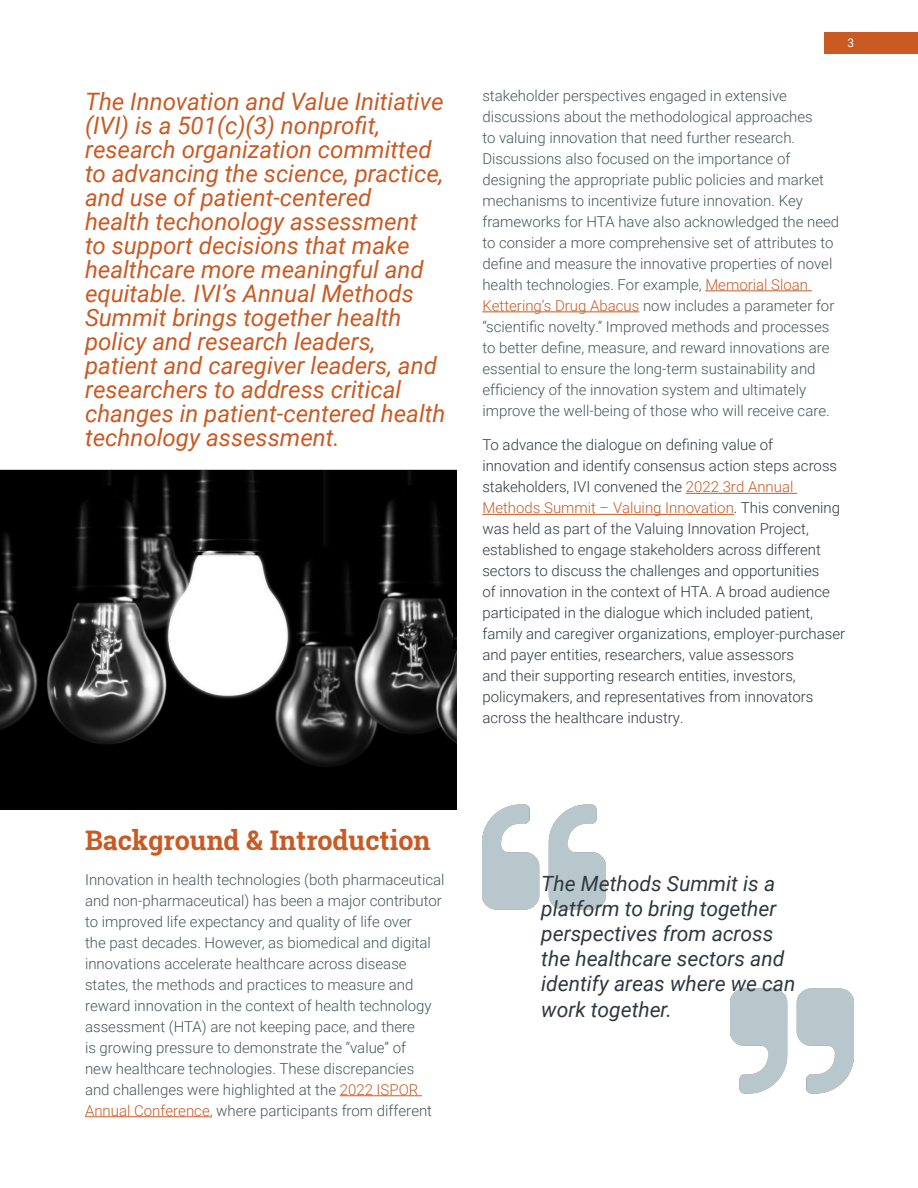
<style>
.page{position:relative;width:918px;height:1188px;background:#fff}
.page>*{position:absolute;margin:0;border:0;box-sizing:border-box;transform-origin:0 0}
.t1{font:700 27px "Roboto Slab";color:#c95a23}
.t2{font:italic 24px/24px "Roboto";color:#c95a23}
.t3{font:italic 21px/25.2px "Roboto";color:#303840}
.t4{font:300 15px/21px "Roboto";color:#475559}
.t5{font:300 15px/21px "Roboto";color:#303840}
.t6{font:12px "Roboto";color:#fff}
.s1{color:#c95a23}
</style>
<div class="page">
<img style="left:0;top:470px;width:457px;height:339px">
<hr style="left:705px;top:290px;width:107px;height:1px;background:#c95a23">
<hr style="left:482px;top:311px;width:157px;height:1px;background:#c95a23">
<hr style="left:686px;top:493px;width:111px;height:1px;background:#c95a23">
<hr style="left:482px;top:514px;width:252px;height:1px;background:#c95a23">
<hr style="left:340px;top:1095px;width:82px;height:1px;background:#c95a23">
<hr style="left:85px;top:1116px;width:125px;height:1px;background:#c95a23">
<img style="left:482px;top:804px;width:123px;height:106px">
<img style="left:730px;top:988px;width:123px;height:106px">
<div style="left:824px;top:32px;width:94px;height:21px;background:#c95a23"></div>
<p class="t2" style="left:85px;top:89px;width:362px">The Innovation and Value Initiative (IVI) is a 501(c)(3) nonprofit, research organization committed to advancing the science, practice, and use of patient-centered<br>health techonology assessment<br>to support decisions that make healthcare more meaningful and equitable. IVI’s Annual Methods<br>Summit brings together health policy and research leaders, patient and caregiver leaders, and researchers to address critical changes in patient-centered health technology assessment.</p>
<p class="t6" style="left:847px;top:34px;width:8px">3</p>
<p class="t4" style="left:482px;top:84px;width:358px">stakeholder perspectives engaged in extensive discussions about the methodological approaches<br>to valuing innovation that need further research.<br>Discussions also focused on the importance of designing the appropriate public policies and market mechanisms to incentivize future innovation. Key frameworks for HTA have also acknowledged the need to consider a more comprehensive set of attributes to define and measure the innovative properties of novel health technologies. For example, <span class="s1">Memorial Sloan Kettering’s Drug Abacus</span> now includes a parameter for “scientific novelty.” Improved methods and processes to better define, measure, and reward innovations are essential to ensure the long-term sustainability and efficiency of the innovation system and ultimately improve the well-being of those who will receive care.</p>
<p class="t5" style="left:482px;top:434px;width:364px">To advance the dialogue on defining value of<br>innovation and identify consensus action steps across stakeholders, IVI convened the <span class="s1">2022 3rd Annual Methods Summit – Valuing Innovation</span>. This convening was held as part of the Valuing Innovation Project, established to engage stakeholders across different sectors to discuss the challenges and opportunities<br>of innovation in the context of HTA. A broad audience participated in the dialogue which included patient, family and caregiver organizations, employer-purchaser and payer entities, researchers, value assessors<br>and their supporting research entities, investors, policymakers, and representatives from innovators across the healthcare industry.</p>
<p class="t1" style="left:85px;top:822px;width:347px">Background &amp; Introduction</p>
<p class="t4" style="left:85px;top:868px;width:361px">Innovation in health technologies (both pharmaceutical and non-pharmaceutical) has been a major contributor to improved life expectancy and quality of life over<br>the past decades. However, as biomedical and digital innovations accelerate healthcare across disease states, the methods and practices to measure and reward innovation in the context of health technology assessment (HTA) are not keeping pace, and there<br>is growing pressure to demonstrate the “value” of<br>new healthcare technologies. These discrepancies<br>and challenges were highlighted at the <span class="s1">2022 ISPOR Annual Conference</span>, where participants from different</p>
<p class="t3" style="left:541px;top:870px;width:256px">The Methods Summit is a platform to bring together perspectives from across the healthcare sectors and identify areas where we can work together.</p>
</div>
